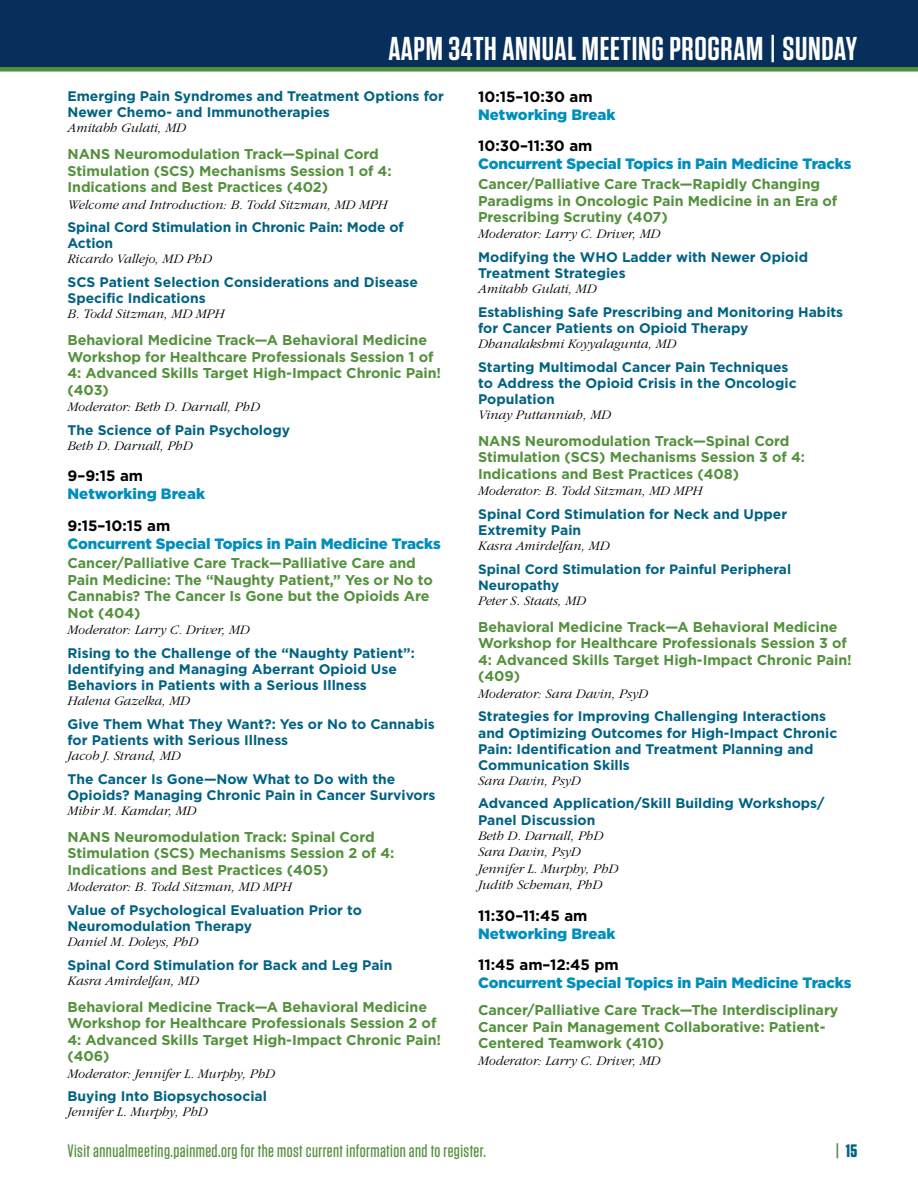
<style>
.page{position:relative;width:918px;height:1188px;background:#fff}
.page>*{position:absolute;margin:0;border:0;box-sizing:border-box;transform-origin:0 0}
.t1{font:600 33px "Tungsten";letter-spacing:.02em;color:#fff}
.t2{font:500 18px "Tungsten";letter-spacing:.025em;color:#54913d}
.t3{font:700 18px "Tungsten";color:#006283}
.t4{font:900 15px "Gotham";letter-spacing:-.01em;color:#008ebd}
.t5{font:700 15px "Gotham";color:#000}
.t6{font:700 14.25px/16.5px "Gotham";letter-spacing:-.005em;color:#54913d}
.t7{font:700 13.8px/16px "Gotham";color:#006283}
.t8{font:700 13.65px/16.2px "Gotham";color:#006283}
.t9{font:italic 300 13.5px/16.5px "ITC Garamond Std";color:#000}
.s1{color:#54913d}
</style>
<div class="page">
<div style="left:0;top:0;width:918px;height:69px;background:#072f5b"></div>
<div style="left:0;top:67px;width:918px;height:5px;background:#54913d"></div>
<h1 class="t1" style="left:388px;top:31px;width:470px">AAPM 34TH ANNUAL MEETING PROGRAM | SUNDAY</h1>
<p class="t7" style="left:68px;top:88px;width:378px">Emerging Pain Syndromes and Treatment Options for<br>Newer Chemo- and Immunotherapies</p>
<p class="t9" style="left:68px;top:120px;width:120px">Amitabh Gulati, MD</p>
<p class="t6" style="left:68px;top:146px;width:326px">NANS Neuromodulation Track—Spinal Cord<br>Stimulation (SCS) Mechanisms Session 1 of 4:<br>Indications and Best Practices (402)</p>
<p class="t9" style="left:68px;top:196px;width:322px">Welcome and Introduction: B. Todd Sitzman, MD MPH</p>
<p class="t7" style="left:68px;top:219px;width:338px">Spinal Cord Stimulation in Chronic Pain: Mode of<br>Action</p>
<p class="t9" style="left:68px;top:251px;width:146px">Ricardo Vallejo, MD PhD</p>
<p class="t7" style="left:68px;top:274px;width:352px">SCS Patient Selection Considerations and Disease<br>Specific Indications</p>
<p class="t9" style="left:68px;top:306px;width:158px">B. Todd Sitzman, MD MPH</p>
<p class="t6" style="left:68px;top:332px;width:375px">Behavioral Medicine Track—A Behavioral Medicine Workshop for Healthcare Professionals Session 1 of 4: Advanced Skills Target High-Impact Chronic Pain! (403)</p>
<p class="t9" style="left:68px;top:399px;width:194px">Moderator: Beth D. Darnall, PhD</p>
<p class="t7" style="left:68px;top:422px;width:224px">The Science of Pain Psychology</p>
<p class="t9" style="left:68px;top:437px;width:127px">Beth D. Darnall, PhD</p>
<p class="t5" style="left:68px;top:466px;width:77px">9–9:15 am</p>
<p class="t4" style="left:68px;top:484px;width:139px">Networking Break</p>
<p class="t5" style="left:68px;top:516px;width:104px">9:15–10:15 am</p>
<p class="t4" style="left:68px;top:533px;width:375px">Concurrent Special Topics in Pain Medicine Tracks</p>
<p class="t6" style="left:68px;top:555px;width:367px">Cancer/Palliative Care Track—Palliative Care and Pain Medicine: The “Naughty Patient,” Yes or No to Cannabis? The Cancer Is Gone but the Opioids Are Not (404)</p>
<p class="t9" style="left:68px;top:622px;width:184px">Moderator: Larry C. Driver, MD</p>
<p class="t7" style="left:68px;top:645px;width:349px">Rising to the Challenge of the “Naughty Patient”:<br>Identifying and Managing Aberrant Opioid Use<br>Behaviors in Patients with a Serious Illness</p>
<p class="t9" style="left:68px;top:693px;width:124px">Halena Gazelka, MD</p>
<p class="t7" style="left:68px;top:716px;width:369px">Give Them What They Want?: Yes or No to Cannabis for Patients with Serious Illness</p>
<p class="t9" style="left:68px;top:748px;width:115px">Jacob J. Strand, MD</p>
<p class="t7" style="left:68px;top:771px;width:370px">The Cancer Is Gone—Now What to Do with the<br>Opioids? Managing Chronic Pain in Cancer Survivors</p>
<p class="t9" style="left:68px;top:802px;width:130px">Mihir M. Kamdar, MD</p>
<p class="t6" style="left:68px;top:828px;width:328px">NANS Neuromodulation Track: Spinal Cord<br>Stimulation (SCS) Mechanisms Session 2 of 4:<br>Indications and Best Practices (405)</p>
<p class="t9" style="left:68px;top:879px;width:226px">Moderator: B. Todd Sitzman, MD MPH</p>
<p class="t7" style="left:68px;top:902px;width:296px">Value of Psychological Evaluation Prior to<br>Neuromodulation Therapy</p>
<p class="t9" style="left:68px;top:934px;width:132px">Daniel M. Doleys, PhD</p>
<p class="t7" style="left:68px;top:957px;width:326px">Spinal Cord Stimulation for Back and Leg Pain</p>
<p class="t9" style="left:68px;top:972px;width:133px">Kasra Amirdelfan, MD</p>
<p class="t6" style="left:68px;top:998px;width:375px">Behavioral Medicine Track—A Behavioral Medicine Workshop for Healthcare Professionals Session 2 of 4: Advanced Skills Target High-Impact Chronic Pain! (406)</p>
<p class="t9" style="left:68px;top:1065px;width:209px">Moderator: Jennifer L. Murphy, PhD</p>
<p class="t7" style="left:68px;top:1088px;width:201px">Buying Into Biopsychosocial</p>
<p class="t9" style="left:68px;top:1104px;width:142px">Jennifer L. Murphy, PhD</p>
<p class="t5" style="left:478px;top:87px;width:116px">10:15–10:30 am</p>
<p class="t4" style="left:478px;top:104px;width:139px">Networking Break</p>
<p class="t5" style="left:478px;top:136px;width:116px">10:30–11:30 am</p>
<p class="t4" style="left:478px;top:154px;width:375px">Concurrent Special Topics in Pain Medicine Tracks</p>
<p class="t6" style="left:478px;top:176px;width:361px">Cancer/Palliative Care Track—Rapidly Changing<br>Paradigms in Oncologic Pain Medicine in an Era of<br>Prescribing Scrutiny (407)</p>
<p class="t9" style="left:478px;top:226px;width:184px">Moderator: Larry C. Driver, MD</p>
<p class="t7" style="left:478px;top:249px;width:331px">Modifying the WHO Ladder with Newer Opioid<br>Treatment Strategies</p>
<p class="t9" style="left:478px;top:281px;width:120px">Amitabh Gulati, MD</p>
<p class="t7" style="left:478px;top:304px;width:367px">Establishing Safe Prescribing and Monitoring Habits for Cancer Patients on Opioid Therapy</p>
<p class="t9" style="left:478px;top:336px;width:200px">Dhanalakshmi Koyyalagunta, MD</p>
<p class="t7" style="left:478px;top:359px;width:320px">Starting Multimodal Cancer Pain Techniques to Address the Opioid Crisis in the Oncologic<br>Population</p>
<p class="t9" style="left:478px;top:407px;width:134px">Vinay Puttanniah, MD</p>
<p class="t6" style="left:478px;top:432px;width:328px">NANS Neuromodulation Track—Spinal Cord<br>Stimulation (SCS) Mechanisms Session 3 of 4:<br>Indications and Best Practices (408)</p>
<p class="t9" style="left:478px;top:483px;width:226px">Moderator: B. Todd Sitzman, MD MPH</p>
<p class="t7" style="left:478px;top:506px;width:311px">Spinal Cord Stimulation for Neck and Upper<br>Extremity Pain</p>
<p class="t9" style="left:478px;top:538px;width:133px">Kasra Amirdelfan, MD</p>
<p class="t8" style="left:478px;top:561px;width:315px">Spinal Cord Stimulation for Painful Peripheral<br>Neuropathy</p>
<p class="t9" style="left:478px;top:593px;width:109px">Peter S. Staats, MD</p>
<p class="t6" style="left:478px;top:618px;width:375px">Behavioral Medicine Track—A Behavioral Medicine Workshop for Healthcare Professionals Session 3 of 4: Advanced Skills Target High-Impact Chronic Pain! (409)</p>
<p class="t9" style="left:478px;top:686px;width:171px">Moderator: Sara Davin, PsyD</p>
<p class="t7" style="left:478px;top:709px;width:361px">Strategies for Improving Challenging Interactions and Optimizing Outcomes for High-Impact Chronic Pain: Identification and Treatment Planning and Communication Skills</p>
<p class="t9" style="left:478px;top:773px;width:104px">Sara Davin, PsyD</p>
<p class="t7" style="left:478px;top:796px;width:348px">Advanced Application/Skill Building Workshops/<br>Panel Discussion</p>
<p class="t9" style="left:478px;top:827px;width:142px">Beth D. Darnall, PhD<br>Sara Davin, PsyD<br>Jennifer L. Murphy, PhD<br>Judith Scheman, PhD</p>
<p class="t5" style="left:478px;top:905px;width:111px">11:30–11:45 am</p>
<p class="t4" style="left:478px;top:923px;width:139px">Networking Break</p>
<p class="t5" style="left:478px;top:955px;width:142px">11:45 am–12:45 pm</p>
<p class="t4" style="left:478px;top:972px;width:375px">Concurrent Special Topics in Pain Medicine Tracks</p>
<p class="t6" style="left:478px;top:1002px;width:362px">Cancer/Palliative Care Track—The Interdisciplinary<br>Cancer Pain Management Collaborative: Patient-<br>Centered Teamwork (410)</p>
<p class="t9" style="left:478px;top:1052px;width:184px">Moderator: Larry C. Driver, MD</p>
<p class="t2" style="left:68px;top:1141px;width:420px">Visit annualmeeting.painmed.org for the most current information and to register.</p>
<p class="t3" style="left:836px;top:1141px;width:23px"><span class="s1">|</span> 15</p>
</div>
